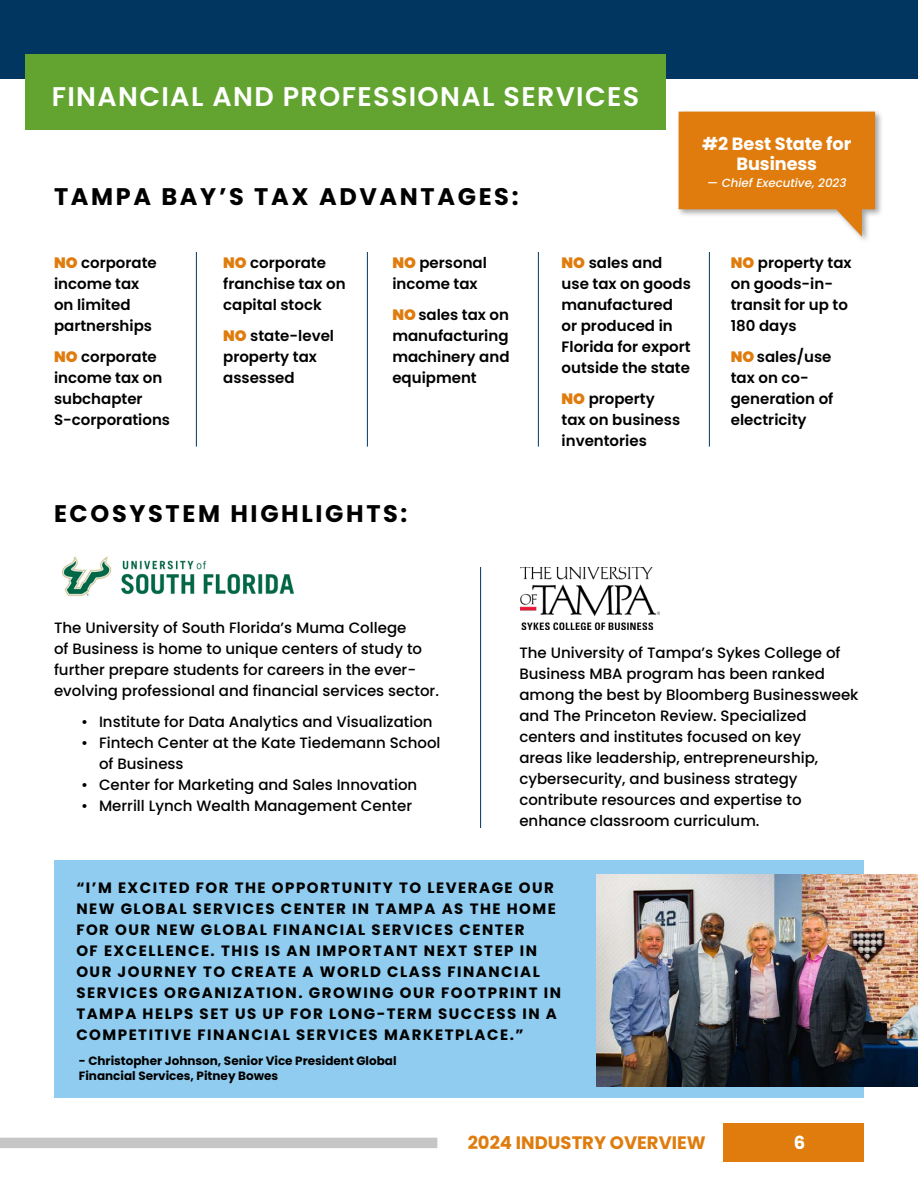
<style>
.page{position:relative;width:918px;height:1188px;background:#fff}
.page>*{position:absolute;margin:0;border:0;box-sizing:border-box;transform-origin:0 0}
.t1{font:600 27px "Poppins";letter-spacing:.05em;color:#fff}
.t2{font:700 24px "Poppins";letter-spacing:.11em;color:#000}
.t3{font:700 18px "Poppins";color:#df7c0d}
.t4{font:700 18px "Poppins";color:#fff}
.t5{font:700 17.7px/20.7px "Poppins";letter-spacing:-.005em;color:#fff;text-align:center}
.t6{font:500 15px/21px "Poppins";color:#000}
.t7{font:600 15px/21px "Poppins";color:#000}
.t8{font:700 15px/21px "Poppins";letter-spacing:.1em;color:#000}
.t9{font:700 12px/15px "Poppins";color:#000}
.t10{font:italic 500 11.85px "Poppins";color:#fff}
.s1{font-weight:900;color:#df7c0d}
</style>
<div class="page">
<div style="left:724px;top:1124px;width:140px;height:38px;background:#df7c0d"></div>
<div style="left:0;top:1138px;width:437px;height:10px;background:#c6c6c6"></div>
<hr style="left:196px;top:252px;width:1px;height:195px;background:#00365f">
<hr style="left:367px;top:252px;width:1px;height:195px;background:#00365f">
<hr style="left:538px;top:252px;width:1px;height:195px;background:#00365f">
<hr style="left:709px;top:252px;width:1px;height:195px;background:#00365f">
<div style="left:54px;top:860px;width:810px;height:238px;background:#8fccef"></div>
<img style="left:596px;top:874px;width:322px;height:213px">
<img style="left:62px;top:556px;width:233px;height:40px">
<img style="left:521px;top:567px;width:139px;height:63px">
<div style="left:676px;top:109px;width:208px;height:135px;background:#000;opacity:.35"></div>
<svg style="left:679px;top:112px;width:196px;height:125px"></svg>
<hr style="left:480px;top:567px;width:1px;height:261px;background:#00365f">
<div style="left:0;top:0;width:918px;height:79px;background:#00365f"></div>
<div style="left:25px;top:54px;width:641px;height:76px;background:#63a431"></div>
<h1 class="t1" style="left:52px;top:81px;width:589px">FINANCIAL AND PROFESSIONAL SERVICES</h1>
<h2 class="t2" style="left:54px;top:183px;width:466px">TAMPA BAY’S TAX ADVANTAGES:</h2>
<p class="t5" style="left:702px;top:133px;width:151px">#2 Best State for<br>Business</p>
<p class="t10" style="left:707px;top:176px;width:141px">— Chief Executive, 2023</p>
<p class="t7" style="left:54px;top:252px;width:104px"><span class="s1">NO</span> corporate income tax on limited partnerships</p>
<p class="t7" style="left:54px;top:346px;width:118px"><span class="s1">NO</span> corporate income tax on subchapter<br>S-corporations</p>
<p class="t7" style="left:223px;top:252px;width:124px"><span class="s1">NO</span> corporate franchise tax on capital stock</p>
<p class="t7" style="left:223px;top:325px;width:112px"><span class="s1">NO</span> state-level property tax assessed</p>
<p class="t7" style="left:392px;top:252px;width:96px"><span class="s1">NO</span> personal income tax</p>
<p class="t7" style="left:392px;top:304px;width:119px;text-align:justify"><span class="s1">NO</span> sales tax on manufacturing machinery and equipment</p>
<p class="t7" style="left:562px;top:252px;width:131px"><span class="s1">NO</span> sales and use tax on goods manufactured or produced in<br>Florida for export outside the state</p>
<p class="t7" style="left:562px;top:388px;width:120px"><span class="s1">NO</span> property tax on business inventories</p>
<p class="t7" style="left:731px;top:252px;width:122px"><span class="s1">NO</span> property tax on goods-in&shy;transit for up to<br>180 days</p>
<p class="t7" style="left:731px;top:346px;width:104px"><span class="s1">NO</span> sales/use tax on co&shy;generation of electricity</p>
<h2 class="t2" style="left:54px;top:499px;width:355px">ECOSYSTEM HIGHLIGHTS:</h2>
<p class="t6" style="left:54px;top:617px;width:387px">The University of South Florida’s Muma College<br>of Business is home to unique centers of study to further prepare students for careers in the ever&shy;evolving professional and financial services sector.</p>
<p class="t6" style="left:81px;top:711px;width:353px">• Institute for Data Analytics and Visualization</p>
<p class="t6" style="left:99px;top:732px;width:343px;text-indent:-18px">• Fintech Center at the Kate Tiedemann School of Business</p>
<p class="t6" style="left:81px;top:774px;width:338px">• Center for Marketing and Sales Innovation</p>
<p class="t6" style="left:81px;top:795px;width:333px">• Merrill Lynch Wealth Management Center</p>
<p class="t6" style="left:519px;top:642px;width:341px">The University of Tampa’s Sykes College of Business MBA program has been ranked among the best by Bloomberg Businessweek and The Princeton Review. Specialized centers and institutes focused on key<br>areas like leadership, entrepreneurship, cybersecurity, and business strategy contribute resources and expertise to enhance classroom curriculum.</p>
<p class="t8" style="left:76px;top:877px;width:486px">“I’M EXCITED FOR THE OPPORTUNITY TO LEVERAGE OUR NEW GLOBAL SERVICES CENTER IN TAMPA AS THE HOME FOR OUR NEW GLOBAL FINANCIAL SERVICES CENTER<br>OF EXCELLENCE. THIS IS AN IMPORTANT NEXT STEP IN OUR JOURNEY TO CREATE A WORLD CLASS FINANCIAL SERVICES ORGANIZATION. GROWING OUR FOOTPRINT IN TAMPA HELPS SET US UP FOR LONG-TERM SUCCESS IN A COMPETITIVE FINANCIAL SERVICES MARKETPLACE.”</p>
<p class="t9" style="left:79px;top:1053px;width:319px">- Christopher Johnson, Senior Vice President Global<br>Financial Services, Pitney Bowes</p>
<p class="t3" style="left:468px;top:1132px;width:240px">2024 INDUSTRY OVERVIEW</p>
<p class="t4" style="left:794px;top:1132px;width:13px">6</p>
</div>
